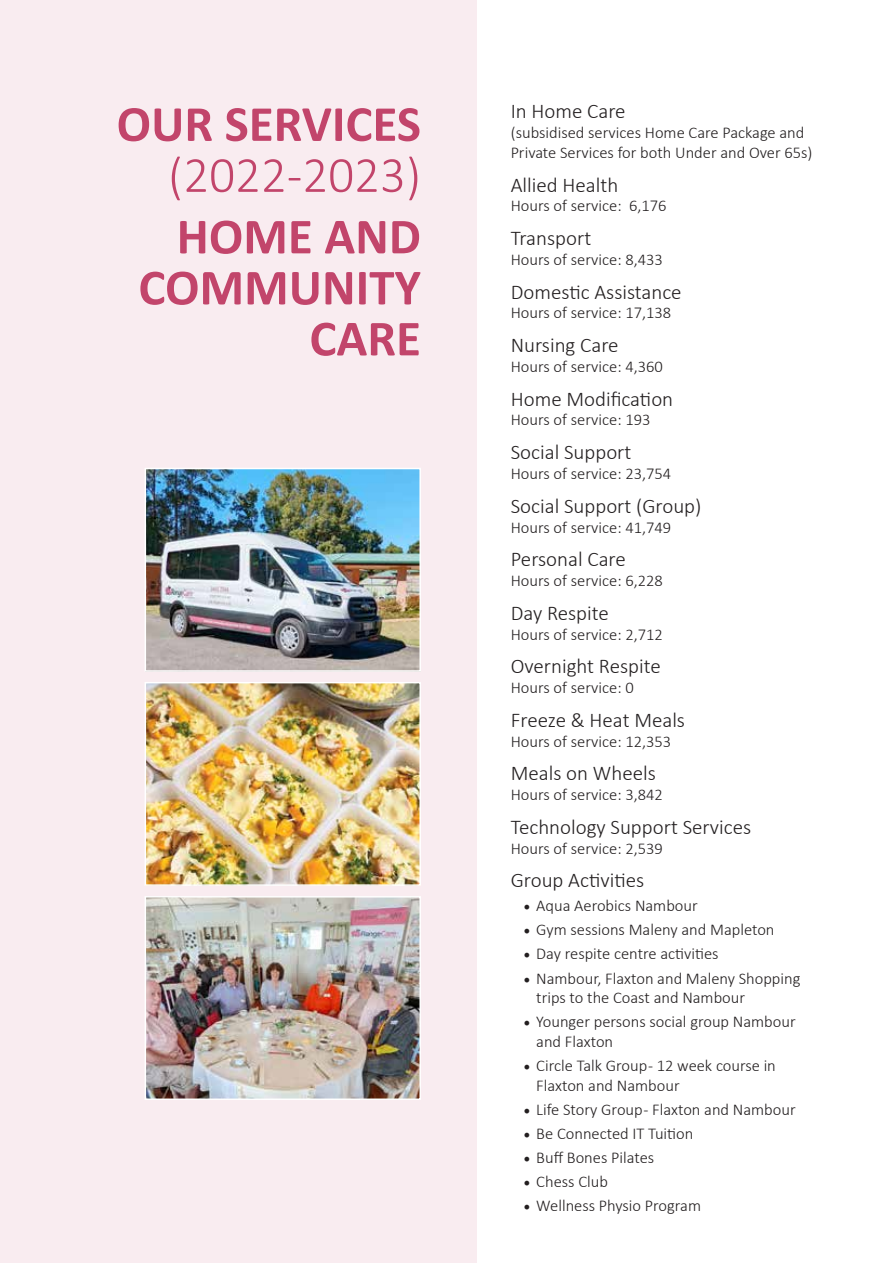
<style>
.page{position:relative;width:893px;height:1263px;background:#fff}
.page>*{position:absolute;margin:0;border:0;box-sizing:border-box;transform-origin:0 0}
.t1{font:700 51px/51px "Calibri";color:#c2456b;text-align:right}
.t2{font:300 51px "Calibri";color:#c2456b}
.t3{font:300 21px "Calibri";color:#231f20}
.t4{font:300 16.5px/19.8px "Calibri";color:#231f20}
.s1{font-family:"Minion Pro";font-weight:400;font-size:18px}
</style>
<div class="page">
<div style="left:0;top:0;width:477px;height:1263px;background:#f9ecf0"></div>
<img style="left:148px;top:471px;width:270px;height:198px">
<div style="left:145px;top:468px;width:276px;height:204px;border:2px solid #fff"></div>
<img style="left:148px;top:899px;width:270px;height:198px">
<div style="left:145px;top:896px;width:276px;height:204px;border:2px solid #fff"></div>
<img style="left:148px;top:685px;width:270px;height:198px">
<div style="left:145px;top:682px;width:276px;height:204px;border:2px solid #fff"></div>
<h1 class="t1" style="left:117px;top:98px;width:306px">OUR SERVICES</h1>
<h1 class="t2" style="left:168px;top:143px;width:254px">(2022-2023)</h1>
<h1 class="t1" style="left:138px;top:210px;width:284px">HOME AND<br>COMMUNITY<br>CARE</h1>
<p class="t3" style="left:511px;top:98px;width:116px">In Home Care</p>
<p class="t4" style="left:511px;top:123px;width:303px">(subsidised services Home Care Package and<br>Private Services for both Under and Over 65s)</p>
<p class="t3" style="left:511px;top:172px;width:109px">Allied Health</p>
<p class="t4" style="left:511px;top:196px;width:157px">Hours of service: 6,176</p>
<p class="t3" style="left:511px;top:225px;width:82px">Transport</p>
<p class="t4" style="left:511px;top:249px;width:154px">Hours of service: 8,433</p>
<p class="t3" style="left:511px;top:279px;width:172px">Domestic Assistance</p>
<p class="t4" style="left:511px;top:303px;width:162px">Hours of service: 17,138</p>
<p class="t3" style="left:511px;top:332px;width:109px">Nursing Care</p>
<p class="t4" style="left:511px;top:356px;width:154px">Hours of service: 4,360</p>
<p class="t3" style="left:511px;top:386px;width:164px">Home Modification</p>
<p class="t4" style="left:511px;top:410px;width:141px">Hours of service: 193</p>
<p class="t3" style="left:511px;top:439px;width:122px">Social Support</p>
<p class="t4" style="left:511px;top:463px;width:162px">Hours of service: 23,754</p>
<p class="t3" style="left:511px;top:493px;width:192px">Social Support (Group)</p>
<p class="t4" style="left:511px;top:517px;width:162px">Hours of service: 41,749</p>
<p class="t3" style="left:511px;top:546px;width:117px">Personal Care</p>
<p class="t4" style="left:511px;top:570px;width:154px">Hours of service: 6,228</p>
<p class="t3" style="left:511px;top:600px;width:100px">Day Respite</p>
<p class="t4" style="left:511px;top:624px;width:154px">Hours of service: 2,712</p>
<p class="t3" style="left:511px;top:653px;width:152px">Overnight Respite</p>
<p class="t4" style="left:511px;top:677px;width:125px">Hours of service: 0</p>
<p class="t3" style="left:511px;top:707px;width:176px">Freeze &amp; Heat Meals</p>
<p class="t4" style="left:511px;top:731px;width:162px">Hours of service: 12,353</p>
<p class="t3" style="left:511px;top:760px;width:147px">Meals on Wheels</p>
<p class="t4" style="left:511px;top:784px;width:154px">Hours of service: 3,842</p>
<p class="t3" style="left:511px;top:814px;width:242px">Technology Support Services</p>
<p class="t4" style="left:511px;top:838px;width:154px">Hours of service: 2,539</p>
<p class="t3" style="left:511px;top:867px;width:135px">Group Activities</p>
<p class="t4" style="left:523px;top:896px;width:176px"><span class="s1">•</span> Aqua Aerobics Nambour</p>
<p class="t4" style="left:523px;top:920px;width:252px"><span class="s1">•</span> Gym sessions Maleny and Mapleton</p>
<p class="t4" style="left:523px;top:944px;width:197px"><span class="s1">•</span> Day respite centre activities</p>
<p class="t4" style="left:536px;top:968px;width:266px;text-indent:-13px"><span class="s1">•</span> Nambour, Flaxton and Maleny Shopping trips to the Coast and Nambour</p>
<p class="t4" style="left:536px;top:1012px;width:261px;text-indent:-13px"><span class="s1">•</span> Younger persons social group Nambour and Flaxton</p>
<p class="t4" style="left:536px;top:1056px;width:241px;text-indent:-13px"><span class="s1">•</span> Circle Talk Group - 12 week course in<br>Flaxton and Nambour</p>
<p class="t4" style="left:523px;top:1099px;width:274px"><span class="s1">•</span> Life Story Group - Flaxton and Nambour</p>
<p class="t4" style="left:523px;top:1123px;width:171px"><span class="s1">•</span> Be Connected IT Tuition</p>
<p class="t4" style="left:523px;top:1148px;width:132px"><span class="s1">•</span> Buff Bones Pilates</p>
<p class="t4" style="left:523px;top:1172px;width:86px"><span class="s1">•</span> Chess Club</p>
<p class="t4" style="left:523px;top:1196px;width:179px"><span class="s1">•</span> Wellness Physio Program</p>
</div>
